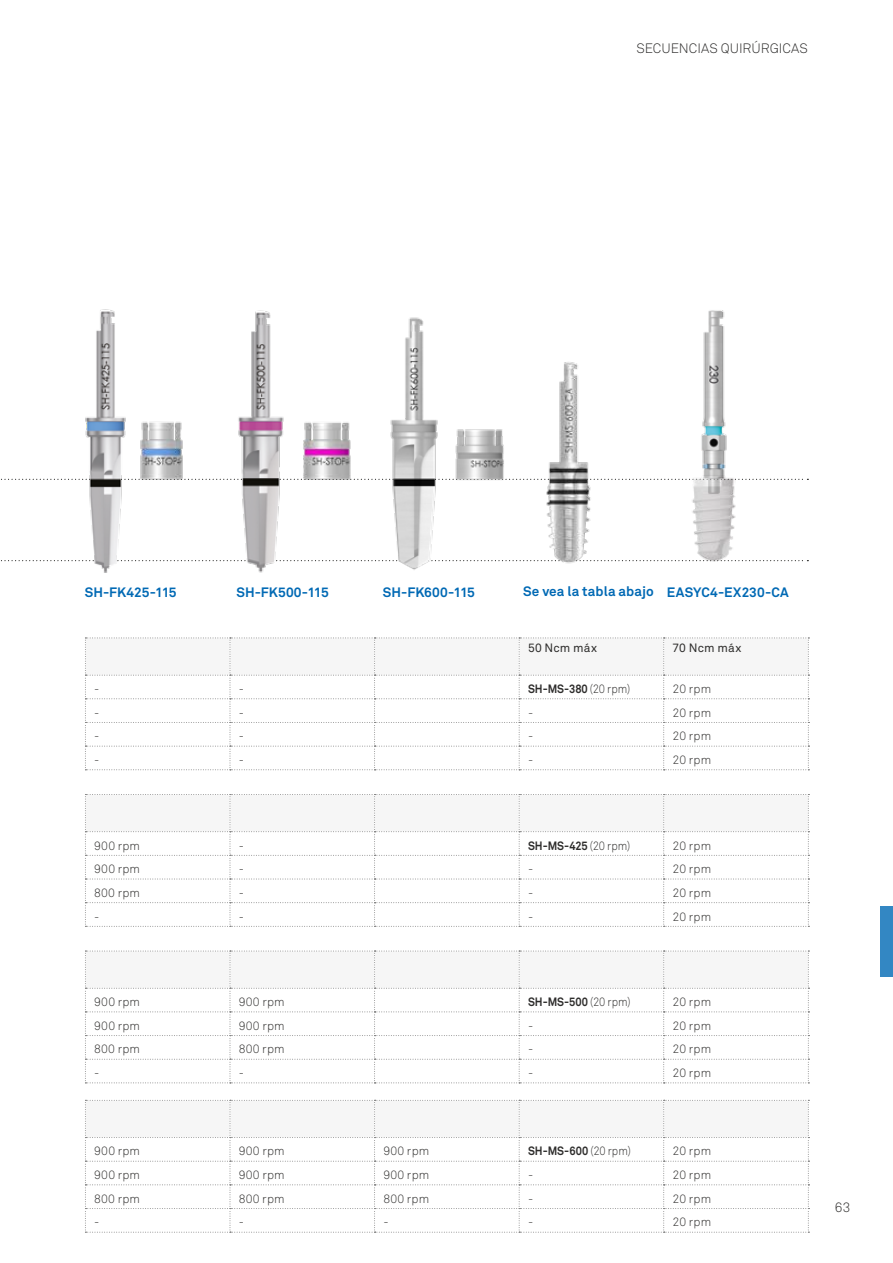
<style>
.page{position:relative;width:893px;height:1263px;background:#fff}
.page>*{position:absolute;margin:0;border:0;box-sizing:border-box;transform-origin:0 0}
.t1{font:700 13.5px "Akkurat Pro";letter-spacing:.005em;color:#0069b4}
.t2{font:13.5px "Akkurat Light Pro";letter-spacing:.005em;color:#2e2d2c}
.t3{font:12px "Akkurat Light Pro";letter-spacing:.015em;color:#2e2d2c}
.t4{font:700 12px "Akkurat Pro";color:#2e2d2c;scale:.91 1}
.t5{font:12px "Akkurat Pro";letter-spacing:.015em;color:#2e2d2c}
.s1{font-family:"Akkurat Light Pro";font-weight:400}
</style>
<div class="page">
<div style="left:880px;top:907px;width:13px;height:70px;background:#3387c3"></div>
<img style="left:701px;top:310px;width:26px;height:149px">
<svg style="left:1px;top:479px;width:807px;height:1px"></svg>
<svg style="left:1px;top:560px;width:807px;height:1px"></svg>
<img style="left:670px;top:459px;width:85px;height:103px">
<svg style="left:85px;top:638px;width:724px;height:132px"></svg>
<svg style="left:85px;top:794px;width:724px;height:133px"></svg>
<svg style="left:85px;top:951px;width:724px;height:132px"></svg>
<svg style="left:85px;top:1100px;width:724px;height:133px"></svg>
<img style="left:134px;top:421px;width:53px;height:59px">
<img style="left:300px;top:422px;width:53px;height:58px">
<img style="left:544px;top:362px;width:53px;height:202px">
<img style="left:384px;top:317px;width:59px;height:253px">
<img style="left:81px;top:309px;width:49px;height:264px">
<img style="left:236px;top:310px;width:49px;height:263px">
<img style="left:453px;top:429px;width:53px;height:51px">
<p class="t2" style="left:636px;top:40px;width:173px">SECUENCIAS QUIRÚRGICAS</p>
<p class="t1" style="left:383px;top:584px;width:94px">SH-FK600-115</p>
<p class="t1" style="left:523px;top:583px;width:132px">Se vea la tabla abajo</p>
<p class="t1" style="left:85px;top:584px;width:93px">SH-FK425-115</p>
<p class="t1" style="left:236px;top:584px;width:94px">SH-FK500-115</p>
<p class="t1" style="left:667px;top:584px;width:123px">EASYC4-EX230-CA</p>
<p class="t5" style="left:528px;top:640px;width:71px">50 Ncm máx</p>
<p class="t5" style="left:673px;top:640px;width:70px">70 Ncm máx</p>
<p class="t3" style="left:94px;top:682px;width:7px">-</p>
<p class="t3" style="left:239px;top:682px;width:7px">-</p>
<p class="t4" style="left:528px;top:681px;width:114px">SH-MS-380 <span class="s1">(20 rpm)</span></p>
<p class="t3" style="left:673px;top:682px;width:40px">20 rpm</p>
<p class="t3" style="left:94px;top:705px;width:7px">-</p>
<p class="t3" style="left:239px;top:705px;width:7px">-</p>
<p class="t3" style="left:528px;top:705px;width:7px">-</p>
<p class="t3" style="left:673px;top:705px;width:40px">20 rpm</p>
<p class="t3" style="left:94px;top:729px;width:7px">-</p>
<p class="t3" style="left:239px;top:729px;width:7px">-</p>
<p class="t3" style="left:528px;top:729px;width:7px">-</p>
<p class="t3" style="left:673px;top:729px;width:40px">20 rpm</p>
<p class="t3" style="left:94px;top:753px;width:7px">-</p>
<p class="t3" style="left:239px;top:753px;width:7px">-</p>
<p class="t3" style="left:528px;top:753px;width:7px">-</p>
<p class="t3" style="left:673px;top:753px;width:40px">20 rpm</p>
<p class="t3" style="left:94px;top:838px;width:47px">900 rpm</p>
<p class="t3" style="left:239px;top:838px;width:7px">-</p>
<p class="t4" style="left:528px;top:838px;width:114px">SH-MS-425 <span class="s1">(20 rpm)</span></p>
<p class="t3" style="left:673px;top:838px;width:40px">20 rpm</p>
<p class="t3" style="left:94px;top:862px;width:47px">900 rpm</p>
<p class="t3" style="left:239px;top:862px;width:7px">-</p>
<p class="t3" style="left:528px;top:862px;width:7px">-</p>
<p class="t3" style="left:673px;top:862px;width:40px">20 rpm</p>
<p class="t3" style="left:94px;top:886px;width:47px">800 rpm</p>
<p class="t3" style="left:239px;top:886px;width:7px">-</p>
<p class="t3" style="left:528px;top:886px;width:7px">-</p>
<p class="t3" style="left:673px;top:886px;width:40px">20 rpm</p>
<p class="t3" style="left:94px;top:909px;width:7px">-</p>
<p class="t3" style="left:239px;top:909px;width:7px">-</p>
<p class="t3" style="left:528px;top:909px;width:7px">-</p>
<p class="t3" style="left:673px;top:909px;width:40px">20 rpm</p>
<p class="t3" style="left:94px;top:995px;width:47px">900 rpm</p>
<p class="t3" style="left:239px;top:995px;width:47px">900 rpm</p>
<p class="t4" style="left:528px;top:994px;width:114px">SH-MS-500 <span class="s1">(20 rpm)</span></p>
<p class="t3" style="left:673px;top:995px;width:40px">20 rpm</p>
<p class="t3" style="left:94px;top:1018px;width:47px">900 rpm</p>
<p class="t3" style="left:239px;top:1018px;width:47px">900 rpm</p>
<p class="t3" style="left:528px;top:1018px;width:7px">-</p>
<p class="t3" style="left:673px;top:1018px;width:40px">20 rpm</p>
<p class="t3" style="left:94px;top:1042px;width:47px">800 rpm</p>
<p class="t3" style="left:239px;top:1042px;width:47px">800 rpm</p>
<p class="t3" style="left:528px;top:1042px;width:7px">-</p>
<p class="t3" style="left:673px;top:1042px;width:40px">20 rpm</p>
<p class="t3" style="left:94px;top:1066px;width:7px">-</p>
<p class="t3" style="left:239px;top:1066px;width:7px">-</p>
<p class="t3" style="left:528px;top:1066px;width:7px">-</p>
<p class="t3" style="left:673px;top:1066px;width:40px">20 rpm</p>
<p class="t3" style="left:94px;top:1144px;width:47px">900 rpm</p>
<p class="t3" style="left:239px;top:1144px;width:47px">900 rpm</p>
<p class="t3" style="left:383px;top:1144px;width:47px">900 rpm</p>
<p class="t4" style="left:528px;top:1144px;width:115px">SH-MS-600 <span class="s1">(20 rpm)</span></p>
<p class="t3" style="left:673px;top:1144px;width:40px">20 rpm</p>
<p class="t3" style="left:94px;top:1168px;width:47px">900 rpm</p>
<p class="t3" style="left:239px;top:1168px;width:47px">900 rpm</p>
<p class="t3" style="left:383px;top:1168px;width:47px">900 rpm</p>
<p class="t3" style="left:528px;top:1168px;width:7px">-</p>
<p class="t3" style="left:673px;top:1168px;width:40px">20 rpm</p>
<p class="t3" style="left:94px;top:1191px;width:47px">800 rpm</p>
<p class="t3" style="left:239px;top:1191px;width:47px">800 rpm</p>
<p class="t3" style="left:383px;top:1191px;width:47px">800 rpm</p>
<p class="t3" style="left:528px;top:1191px;width:7px">-</p>
<p class="t3" style="left:673px;top:1191px;width:40px">20 rpm</p>
<p class="t3" style="left:94px;top:1215px;width:7px">-</p>
<p class="t3" style="left:239px;top:1215px;width:7px">-</p>
<p class="t3" style="left:383px;top:1215px;width:7px">-</p>
<p class="t3" style="left:528px;top:1215px;width:7px">-</p>
<p class="t3" style="left:673px;top:1215px;width:40px">20 rpm</p>
<p class="t2" style="left:835px;top:1199px;width:17px">63</p>
</div>
